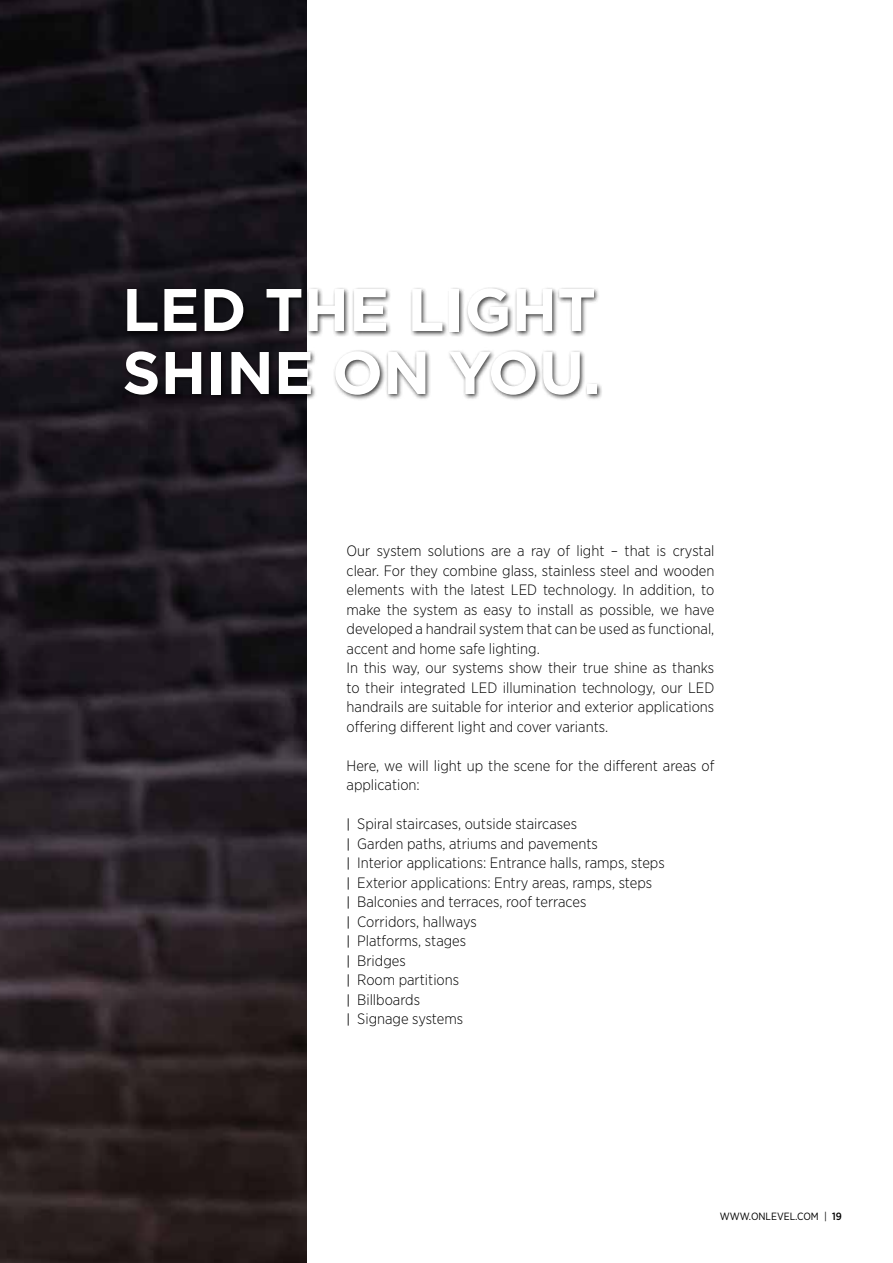
<style>
.page{position:relative;width:893px;height:1263px;background:#fff}
.page>*{position:absolute;margin:0;border:0;box-sizing:border-box;transform-origin:0 0}
.t1{font:700 60px/63px "Gotham";color:#fff}
.t2{font:300 15px/19.5px "Gotham Narrow";color:#000}
.t3{font:10.5px "Gotham Narrow";color:#000}
.s1{font-weight:400;font-size:13.5px}
.s2{font-weight:500}
</style>
<div class="page">
<img style="left:0;top:0;width:306px;height:1263px">
<div style="left:122px;top:286px;width:481px;height:115px;background:#000;opacity:.75"></div>
<h1 class="t1" style="left:122px;top:278px;width:480px">LED THE LIGHT<br>SHINE ON YOU.</h1>
<p class="t2" style="left:347px;top:541px;width:369px">Our system solutions are a ray of light – that is crystal clear. For they combine glass, stainless steel and wooden elements with the latest LED technology. In addition, to make the system as easy to install as possible, we have developed a handrail system that can be used as functional, accent and home safe lighting.<br>In this way, our systems show their true shine as thanks to their integrated LED illumination technology, our LED handrails are suitable for interior and exterior applications offering different light and cover variants.</p>
<p class="t2" style="left:347px;top:755px;width:369px">Here, we will light up the scene for the different areas of application:</p>
<p class="t2" style="left:347px;top:814px;width:320px"><span class="s1">|</span> Spiral staircases, outside staircases<br><span class="s1">|</span> Garden paths, atriums and pavements<br><span class="s1">|</span> Interior applications: Entrance halls, ramps, steps <span class="s1">|</span> Exterior applications: Entry areas, ramps, steps<br><span class="s1">|</span> Balconies and terraces, roof terraces<br><span class="s1">|</span> Corridors, hallways<br><span class="s1">|</span> Platforms, stages<br><span class="s1">|</span> Bridges<br><span class="s1">|</span> Room partitions<br><span class="s1">|</span> Billboards<br><span class="s1">|</span> Signage systems</p>
<p class="t3" style="left:720px;top:1210px;width:124px">WWW.ONLEVEL.COM | <span class="s2">19</span></p>
</div>
